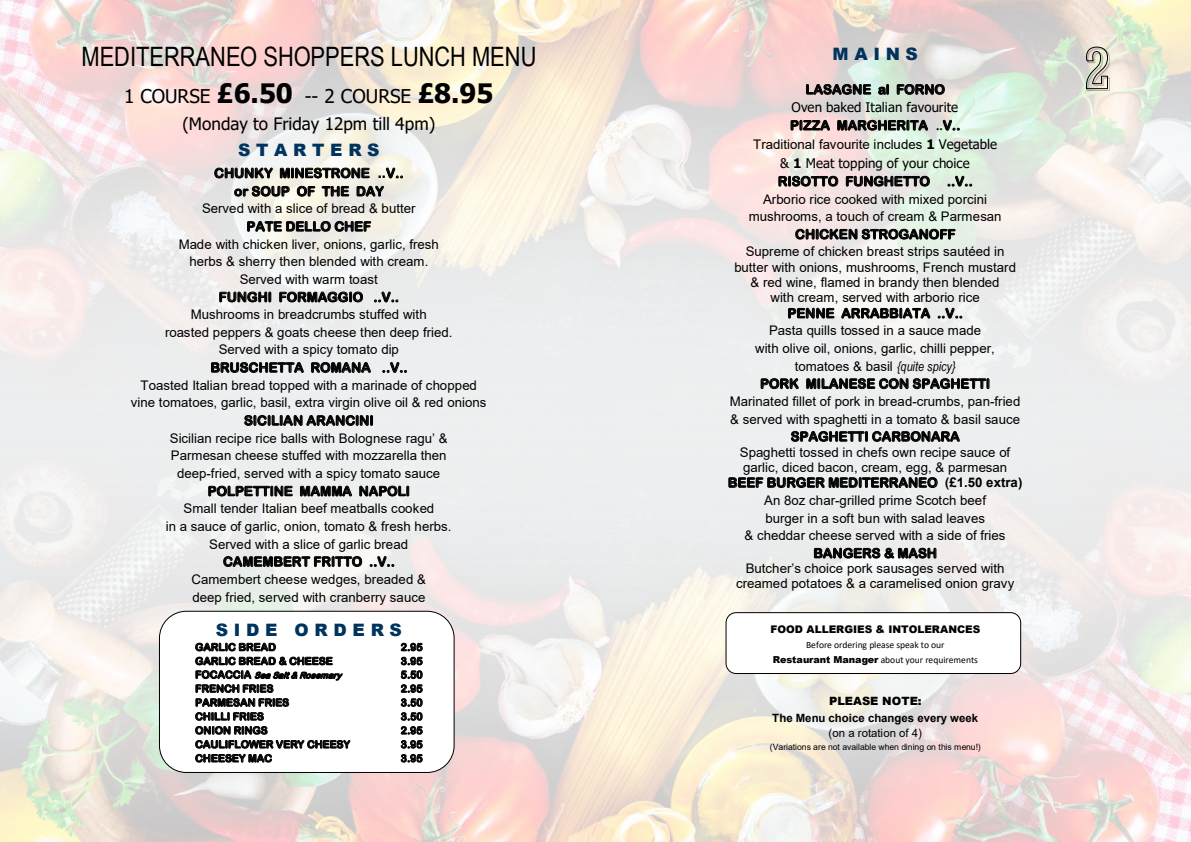
<style>
.page{position:relative;width:1191px;height:842px;background:#fff}
.page>*{position:absolute;margin:0;border:0;box-sizing:border-box;transform-origin:0 0}
.t1{font:26.7px "Arial Narrow";color:#000}
.t2{font:18.9px "Tahoma";color:#000}
.t3{font:17.1px "Tahoma";color:#000}
.t4{font:900 17.1px "Arial";color:#00335e}
.t5{font:13.2px/17.6px "Arial";color:#000;text-align:center}
.t6{font:13.2px/18.3px "Arial Rounded MT Bold";letter-spacing:.005em;color:#000;text-align:center}
.t7{font:13.2px "Tahoma";letter-spacing:.005em;color:#000}
.t8{font:700 11.4px "Arial";letter-spacing:.005em;color:#000}
.t9{font:11.4px "Arial";letter-spacing:.005em;color:#000}
.t10{font:900 11.4px "Arial";color:#000}
.t11{font:10.5px "Arial Rounded MT Bold";color:#000}
.t12{font:900 10.5px "Arial";color:#000}
.t13{font:9.6px/14.9px "Calibri";color:#000;text-align:center}
.t14{font:8.7px "Arial";letter-spacing:-.005em;color:#000}
.t15{font:italic 8.7px "Arial Rounded MT Bold";color:#000}
.s1{font-weight:700;font-size:26.7px}
.s2{font-family:"Tahoma";font-weight:700}
.s3{font-style:normal;font-size:10.5px}
.s4{font-family:"Book Antiqua";font-weight:700}
.s5{font-family:"Tahoma"}
.s6{font-weight:700}
.s7{font-family:"Arial Narrow";font-style:italic}
.s8{font-family:"Arial";font-weight:700}
.s9{font-family:"Arial";font-weight:900}
</style>
<div class="page">
<img style="left:0;top:773px;width:1191px;height:69px">
<img style="left:0;top:0;width:1191px;height:773px">
<div style="left:159px;top:611px;width:295px;height:162px;background:#fff;border:1px solid #000;border-radius:27px"></div>
<div style="left:725px;top:612px;width:296px;height:62px;background:#fff;border:1px solid #000;border-radius:10px"></div>
<svg style="left:214px;top:168px;width:59px;height:10px"></svg>
<svg style="left:280px;top:167px;width:90px;height:11px"></svg>
<svg style="left:386px;top:168px;width:17px;height:10px"></svg>
<svg style="left:234px;top:186px;width:56px;height:11px"></svg>
<svg style="left:297px;top:186px;width:18px;height:11px"></svg>
<svg style="left:322px;top:186px;width:27px;height:11px"></svg>
<svg style="left:357px;top:186px;width:27px;height:11px"></svg>
<svg style="left:247px;top:221px;width:124px;height:11px"></svg>
<svg style="left:219px;top:292px;width:52px;height:10px"></svg>
<svg style="left:279px;top:291px;width:84px;height:11px"></svg>
<svg style="left:374px;top:292px;width:24px;height:10px"></svg>
<svg style="left:211px;top:362px;width:93px;height:11px"></svg>
<svg style="left:311px;top:362px;width:60px;height:11px"></svg>
<svg style="left:382px;top:362px;width:25px;height:11px"></svg>
<svg style="left:244px;top:415px;width:129px;height:11px"></svg>
<svg style="left:208px;top:486px;width:85px;height:10px"></svg>
<svg style="left:300px;top:485px;width:52px;height:11px"></svg>
<svg style="left:359px;top:486px;width:50px;height:10px"></svg>
<svg style="left:223px;top:556px;width:139px;height:11px;background:#838281"></svg>
<svg style="left:370px;top:556px;width:24px;height:11px"></svg>
<svg style="left:401px;top:643px;width:21px;height:8px"></svg>
<svg style="left:401px;top:657px;width:21px;height:91px"></svg>
<svg style="left:195px;top:643px;width:155px;height:120px"></svg>
<svg style="left:401px;top:754px;width:21px;height:8px"></svg>
<svg style="left:806px;top:84px;width:65px;height:11px"></svg>
<svg style="left:878px;top:84px;width:11px;height:11px"></svg>
<svg style="left:897px;top:84px;width:47px;height:11px"></svg>
<svg style="left:790px;top:120px;width:40px;height:11px"></svg>
<svg style="left:837px;top:119px;width:91px;height:12px"></svg>
<svg style="left:942px;top:120px;width:17px;height:11px"></svg>
<svg style="left:778px;top:176px;width:60px;height:11px"></svg>
<svg style="left:846px;top:176px;width:83px;height:11px"></svg>
<svg style="left:947px;top:176px;width:25px;height:11px"></svg>
<svg style="left:795px;top:229px;width:160px;height:11px;background:#848481"></svg>
<svg style="left:788px;top:308px;width:46px;height:11px"></svg>
<svg style="left:841px;top:308px;width:89px;height:11px"></svg>
<svg style="left:937px;top:308px;width:25px;height:11px"></svg>
<svg style="left:760px;top:378px;width:38px;height:11px"></svg>
<svg style="left:806px;top:378px;width:183px;height:11px;background:#838484"></svg>
<svg style="left:791px;top:431px;width:168px;height:11px;background:#838484"></svg>
<svg style="left:728px;top:477px;width:209px;height:11px;background:#7c7d7e"></svg>
<svg style="left:814px;top:547px;width:122px;height:11px"></svg>
<img style="left:1079px;top:47px;width:35px;height:42px">
<img style="left:1087px;top:48px;width:22px;height:43px">
<svg style="left:1085px;top:46px;width:23px;height:43px"></svg>
<h1 class="t1" style="left:81px;top:37px;width:456px">MEDITERRANEO SHOPPERS LUNCH MENU</h1>
<h2 class="t2" style="left:124px;top:83px;width:371px">1 COURSE <span class="s1">£6.50</span> -- 2 COURSE <span class="s1">£8.95</span></h2>
<p class="t3" style="left:182px;top:113px;width:254px">(Monday to Friday 12pm till 4pm)</p>
<p class="t4" style="left:238px;top:137px;width:143px">S T A R T E R S</p>
<p class="t6" style="left:214px;top:164px;width:191px">CHUNKY MINESTRONE <span class="s2">..</span>V.. or SOUP OF THE DAY</p>
<p class="t5" style="left:202px;top:200px;width:215px">Served with a slice of bread &amp; butter</p>
<p class="t6" style="left:246px;top:217px;width:126px">PATE DELLO CHEF</p>
<p class="t5" style="left:179px;top:235px;width:262px">Made with chicken liver, onions, garlic, fresh herbs &amp; sherry then blended with cream.<br>Served with warm toast</p>
<p class="t6" style="left:219px;top:288px;width:182px">FUNGHI FORMAGGIO ..V..</p>
<p class="t5" style="left:165px;top:306px;width:289px">Mushrooms in breadcrumbs stuffed with<br>roasted peppers &amp; goats cheese then deep fried.<br>Served with a spicy tomato dip</p>
<p class="t6" style="left:210px;top:358px;width:199px">BRUSCHETTA ROMANA ..V..</p>
<p class="t5" style="left:131px;top:376px;width:357px">Toasted Italian bread topped with a marinade of chopped vine tomatoes, garlic, basil, extra virgin olive oil &amp; red onions</p>
<p class="t6" style="left:244px;top:411px;width:131px">SICILIAN ARANCINI</p>
<p class="t5" style="left:170px;top:429px;width:279px">Sicilian recipe rice balls with Bolognese ragu’ &amp;<br>Parmesan cheese stuffed with mozzarella then deep-fried, served with a spicy tomato sauce</p>
<p class="t6" style="left:208px;top:482px;width:204px">POLPETTINE MAMMA NAPOLI</p>
<p class="t5" style="left:166px;top:500px;width:287px">Small tender Italian beef meatballs cooked<br>in a sauce of garlic, onion, tomato &amp; fresh herbs.<br>Served with a slice of garlic bread</p>
<p class="t6" style="left:223px;top:552px;width:173px">CAMEMBERT FRITTO ..V..</p>
<p class="t5" style="left:191px;top:570px;width:236px;text-align:left">Camembert cheese wedges, breaded &amp; deep fried, served with cranberry sauce</p>
<p class="t4" style="left:216px;top:617px;width:188px">S I D E O R D E R S</p>
<p class="t11" style="left:195px;top:641px;width:82px">GARLIC BREAD</p>
<p class="t11" style="left:401px;top:641px;width:23px">2.95</p>
<p class="t11" style="left:195px;top:655px;width:139px">GARLIC BREAD &amp; CHEESE</p>
<p class="t11" style="left:401px;top:655px;width:23px">3.95</p>
<p class="t15" style="left:195px;top:670px;width:151px"><span class="s3">F O C A C C I A</span> Sea Salt &amp; Rosemary</p>
<p class="t11" style="left:401px;top:668px;width:23px">5.50</p>
<p class="t11" style="left:195px;top:682px;width:80px">FRENCH FRIES</p>
<p class="t11" style="left:401px;top:682px;width:23px">2.95</p>
<p class="t11" style="left:195px;top:696px;width:95px">PARMESAN FRIES</p>
<p class="t11" style="left:401px;top:696px;width:23px">3.50</p>
<p class="t11" style="left:195px;top:710px;width:70px">CHILLI FRIES</p>
<p class="t11" style="left:401px;top:710px;width:23px">3.50</p>
<p class="t11" style="left:195px;top:724px;width:74px">ONION RINGS</p>
<p class="t11" style="left:401px;top:724px;width:23px">2.95</p>
<p class="t11" style="left:195px;top:738px;width:156px">CAULIFLOWER VERY CHEESY</p>
<p class="t11" style="left:401px;top:738px;width:23px">3.95</p>
<p class="t11" style="left:195px;top:752px;width:78px">CHEESEY MAC</p>
<p class="t11" style="left:401px;top:752px;width:23px">3.95</p>
<p class="t4" style="left:832px;top:41px;width:87px">M A I N S</p>
<p class="t6" style="left:805px;top:80px;width:141px">LASAGNE al FORNO</p>
<p class="t7" style="left:791px;top:99px;width:168px">Oven baked Italian favourite</p>
<p class="t6" style="left:790px;top:116px;width:172px">PIZZA MARGHERITA <span class="s4">..</span>V..</p>
<p class="t5" style="left:753px;top:136px;width:245px">Traditional favourite includes <span class="s2">1</span> <span class="s5">Vegetable</span></p>
<p class="t7" style="left:780px;top:154px;width:191px">&amp; <span class="s6">1</span> Meat topping of your choice</p>
<p class="t6" style="left:778px;top:172px;width:154px">RISOTTO FUNGHETTO</p>
<p class="t6" style="left:947px;top:172px;width:27px">..V..</p>
<p class="t5" style="left:748px;top:190px;width:254px">Arborio rice cooked with mixed porcini mushrooms, a touch of cream &amp; Parmesan</p>
<p class="t6" style="left:795px;top:225px;width:162px">CHICKEN STROGANOFF</p>
<p class="t5" style="left:734px;top:244px;width:283px;line-height:15.4px">Supreme of chicken breast strips sautéed in butter with onions, mushrooms, French mustard &amp; red wine, flamed in brandy then blended<br>with cream, served with arborio rice</p>
<p class="t6" style="left:787px;top:304px;width:177px">PENNE ARRABBIATA ..V..</p>
<p class="t5" style="left:755px;top:322px;width:241px">Pasta quills tossed in a sauce made<br>with olive oil, onions, garlic, chilli pepper, tomatoes &amp; basil <span class="s7">{quite spicy}</span></p>
<p class="t6" style="left:760px;top:374px;width:231px">PORK MILANESE CON SPAGHETTI</p>
<p class="t5" style="left:729px;top:392px;width:292px;text-align:left">Marinated fillet of pork in bread-crumbs, pan-fried &amp; served with spaghetti in a tomato &amp; basil sauce</p>
<p class="t6" style="left:790px;top:427px;width:170px">SPAGHETTI CARBONARA</p>
<p class="t5" style="left:740px;top:444px;width:272px;line-height:15.3px;text-align:left">Spaghetti tossed in chefs own recipe sauce of garlic, diced bacon, cream, egg, &amp; parmesan</p>
<p class="t6" style="left:728px;top:473px;width:296px">BEEF BURGER MEDITERRANEO (<span class="s8">£1.50 extra)</span></p>
<p class="t5" style="left:744px;top:491px;width:262px">An 8oz char-grilled prime Scotch beef burger in a soft bun with salad leaves<br>&amp; cheddar cheese served with a side of fries</p>
<p class="t6" style="left:813px;top:544px;width:125px">BANGERS &amp; MASH</p>
<p class="t5" style="left:736px;top:561px;width:280px;line-height:15.3px">Butcher’s choice pork sausages served with creamed potatoes &amp; a caramelised onion gravy</p>
<p class="t12" style="left:770px;top:622px;width:211px">FOOD ALLERGIES &amp; INTOLERANCES</p>
<p class="t13" style="left:772px;top:637px;width:207px">Before ordering please speak to our<br><span class="s9">Restaurant Manager</span> about your requirements</p>
<p class="t10" style="left:829px;top:693px;width:94px">PLEASE NOTE:</p>
<p class="t8" style="left:772px;top:710px;width:207px">The Menu choice changes every week</p>
<p class="t9" style="left:828px;top:725px;width:95px">(on a rotation of 4)</p>
<p class="t14" style="left:770px;top:741px;width:212px">(Variations are not available when dining on this menu!)</p>
</div>
